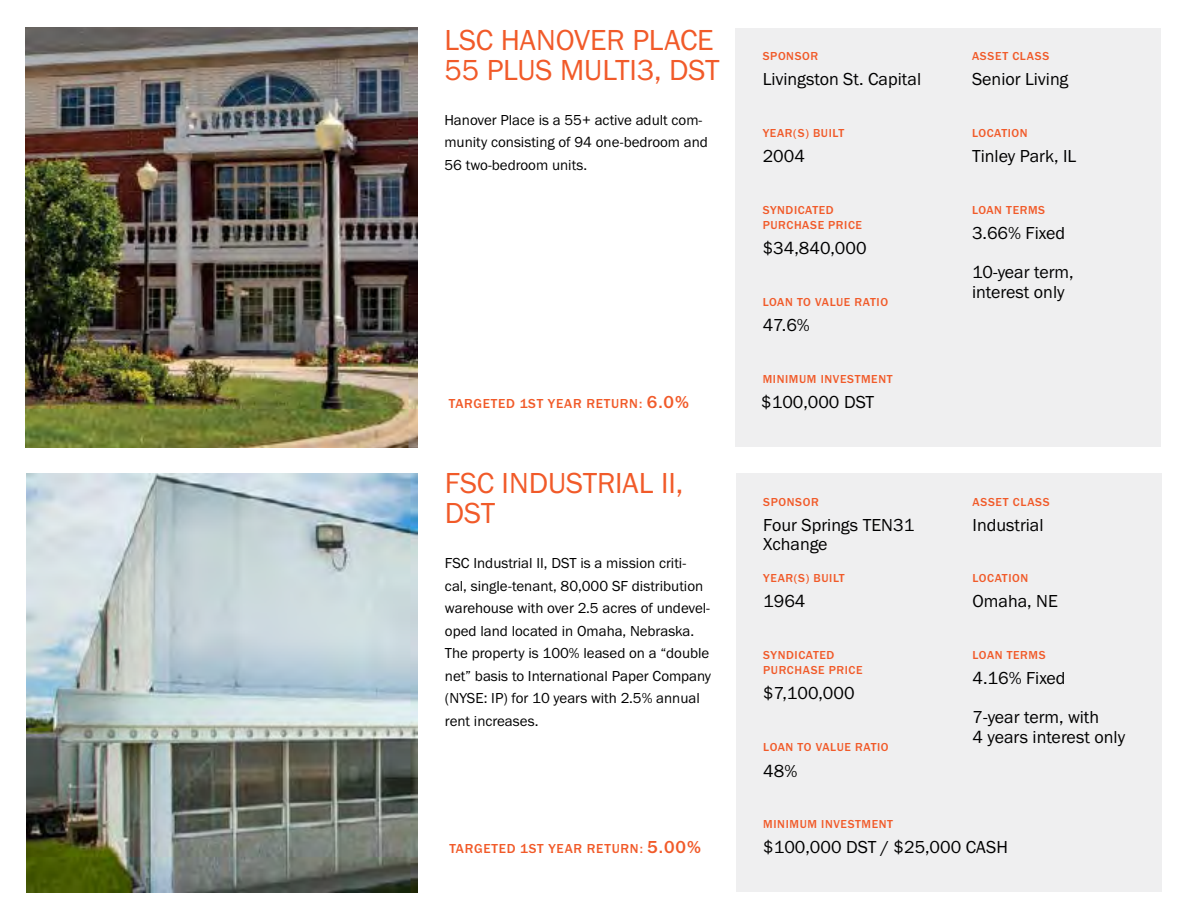
<style>
.page{position:relative;width:1188px;height:918px;background:#fff}
.page>*{position:absolute;margin:0;border:0;box-sizing:border-box;transform-origin:0 0}
.t1{font:30px/30px "Franklin Gothic URW Boo";letter-spacing:-.005em;color:#f15a29}
.t2{font:18px/39px "Franklin Gothic URW Boo";color:#000}
.t3{font:15px/22.5px "Franklin Gothic URW Boo";color:#000}
.t4{font:500 13.5px "Franklin Gothic URW";letter-spacing:.05em;color:#f15a29}
.t5{font:500 12px/15px "Franklin Gothic URW";letter-spacing:.05em;color:#f15a29}
.s1{font-size:18px}
</style>
<div class="page">
<div style="left:736px;top:473px;width:426px;height:419px;background:#efeff0"></div>
<img style="left:26px;top:474px;width:392px;height:418px">
<div style="left:735px;top:28px;width:426px;height:418px;background:#efeff0"></div>
<img style="left:26px;top:27px;width:391px;height:420px">
<h1 class="t1" style="left:444px;top:24px;width:277px">LSC HANOVER PLACE<br>55 PLUS MULTI3, DST</h1>
<p class="t3" style="left:444px;top:108px;width:265px">Hanover Place is a 55+ active adult com&shy;munity consisting of 94 one-bedroom and<br>56 two-bedroom units.</p>
<p class="t4" style="left:449px;top:395px;width:242px">TARGETED 1ST YEAR RETURN: <span class="s1">6.0%</span></p>
<h1 class="t1" style="left:445px;top:468px;width:240px">FSC INDUSTRIAL II,<br>DST</h1>
<p class="t3" style="left:445px;top:552px;width:268px">FSC Industrial II, DST is a mission criti&shy;cal, single-tenant, 80,000 SF distribution warehouse with over 2.5 acres of undevel&shy;oped land located in Omaha, Nebraska.<br>The property is 100% leased on a “double net” basis to International Paper Company (NYSE: IP) for 10 years with 2.5% annual rent increases.</p>
<p class="t4" style="left:449px;top:840px;width:253px">TARGETED 1ST YEAR RETURN: <span class="s1">5.00%</span></p>
<p class="t5" style="left:763px;top:49px;width:57px">SPONSOR</p>
<p class="t2" style="left:763px;top:60px;width:160px">Livingston St. Capital</p>
<p class="t5" style="left:763px;top:125px;width:83px">YEAR(S) BUILT</p>
<p class="t2" style="left:763px;top:136px;width:44px">2004</p>
<p class="t5" style="left:763px;top:202px;width:101px">SYNDICATED<br>PURCHASE PRICE</p>
<p class="t2" style="left:763px;top:228px;width:105px">$34,840,000</p>
<p class="t5" style="left:763px;top:294px;width:127px">LOAN TO VALUE RATIO</p>
<p class="t2" style="left:763px;top:306px;width:49px">47.6%</p>
<p class="t5" style="left:763px;top:371px;width:131px">MINIMUM INVESTMENT</p>
<p class="t2" style="left:761px;top:382px;width:115px">$100,000 DST</p>
<p class="t5" style="left:763px;top:494px;width:57px">SPONSOR</p>
<p class="t2" style="left:763px;top:515px;width:152px;line-height:19.5px">Four Springs TEN31<br>Xchange</p>
<p class="t5" style="left:763px;top:570px;width:83px">YEAR(S) BUILT</p>
<p class="t2" style="left:763px;top:581px;width:44px">1964</p>
<p class="t5" style="left:763px;top:648px;width:101px">SYNDICATED<br>PURCHASE PRICE</p>
<p class="t2" style="left:763px;top:674px;width:93px">$7,100,000</p>
<p class="t5" style="left:763px;top:739px;width:127px">LOAN TO VALUE RATIO</p>
<p class="t2" style="left:763px;top:751px;width:36px">48%</p>
<p class="t5" style="left:763px;top:817px;width:131px">MINIMUM INVESTMENT</p>
<p class="t5" style="left:972px;top:49px;width:79px">ASSET CLASS</p>
<p class="t2" style="left:972px;top:60px;width:98px">Senior Living</p>
<p class="t5" style="left:972px;top:125px;width:57px">LOCATION</p>
<p class="t2" style="left:972px;top:136px;width:106px">Tinley Park, IL</p>
<p class="t5" style="left:972px;top:202px;width:75px">LOAN TERMS</p>
<p class="t2" style="left:972px;top:213px;width:103px">3.66% Fixed<br>10-year term,</p>
<p class="t2" style="left:972px;top:272px;width:94px">interest only</p>
<p class="t5" style="left:973px;top:494px;width:79px">ASSET CLASS</p>
<p class="t2" style="left:973px;top:505px;width:73px">Industrial</p>
<p class="t5" style="left:973px;top:570px;width:57px">LOCATION</p>
<p class="t2" style="left:973px;top:581px;width:87px">Omaha, NE</p>
<p class="t5" style="left:973px;top:648px;width:75px">LOAN TERMS</p>
<p class="t2" style="left:973px;top:658px;width:128px">4.16% Fixed<br>7-year term, with</p>
<p class="t2" style="left:973px;top:717px;width:154px">4 years interest only</p>
<p class="t2" style="left:763px;top:827px;width:246px">$100,000 DST / $25,000 CASH</p>
</div>
